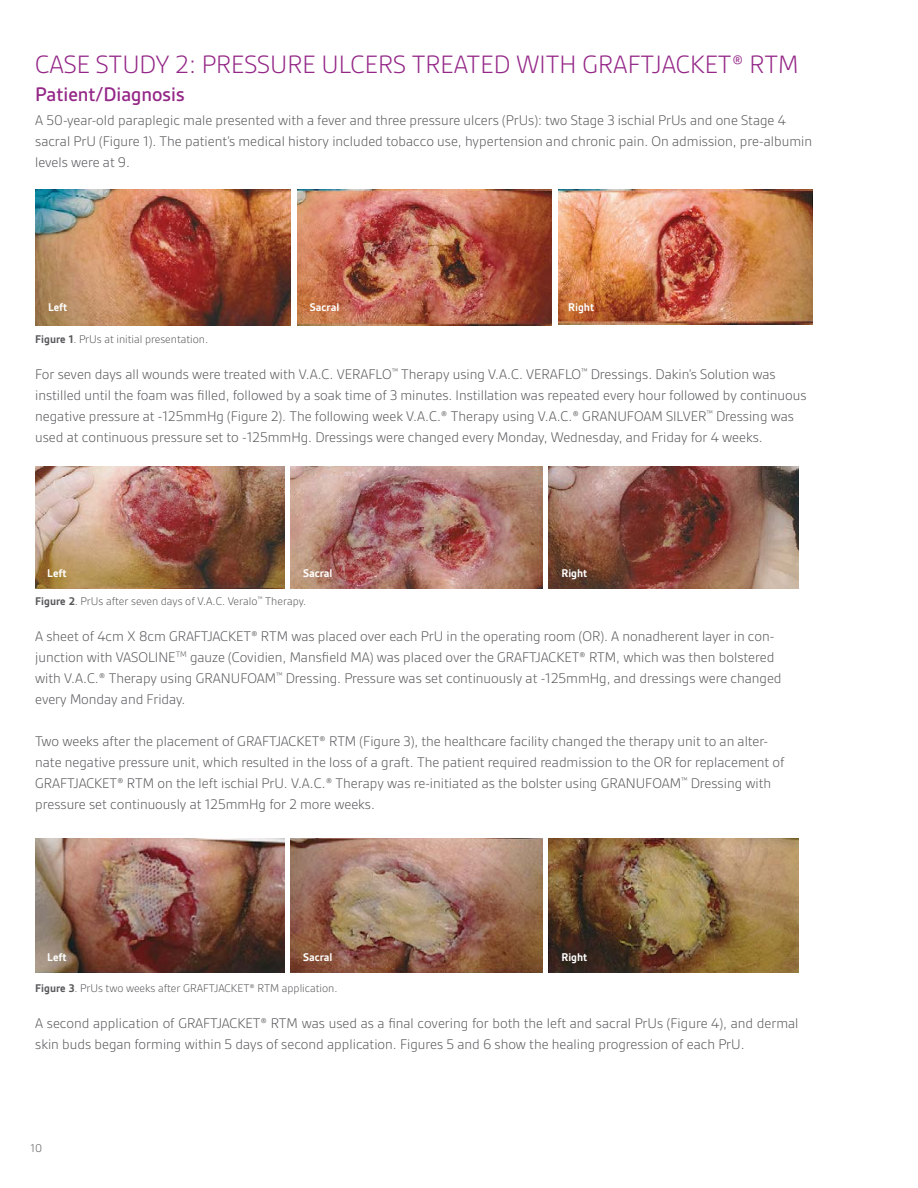
<style>
.page{position:relative;width:918px;height:1188px;background:#fff}
.page>*{position:absolute;margin:0;border:0;box-sizing:border-box;transform-origin:0 0}
.t1{font:300 27px "Gesta";color:#942787}
.t2{font:500 21px "Gesta";color:#942787}
.t3{font:300 15px/21px "Gesta";color:#58595b}
.t4{font:300 12px "Gesta";color:#58595b}
.t5{font:700 12px "Gesta";color:#fff}
.s1{font-weight:700}
</style>
<div class="page">
<img style="left:549px;top:466px;width:249px;height:123px">
<img style="left:36px;top:839px;width:249px;height:134px">
<img style="left:291px;top:839px;width:251px;height:134px">
<img style="left:549px;top:839px;width:249px;height:134px">
<img style="left:36px;top:466px;width:249px;height:123px">
<img style="left:291px;top:466px;width:251px;height:123px">
<img style="left:297px;top:190px;width:255px;height:135px">
<img style="left:558px;top:190px;width:255px;height:134px">
<img style="left:36px;top:190px;width:255px;height:135px">
<h1 class="t1" style="left:35px;top:49px;width:765px">CASE STUDY 2: PRESSURE ULCERS TREATED WITH GRAFTJACKET® RTM</h1>
<h2 class="t2" style="left:35px;top:82px;width:151px">Patient/Diagnosis</h2>
<p class="t3" style="left:35px;top:110px;width:778px">A 50-year-old paraplegic male presented with a fever and three pressure ulcers (PrUs): two Stage 3 ischial PrUs and one Stage 4 sacral PrU (Figure 1). The patient’s medical history included tobacco use, hypertension and chronic pain. On admission, pre-albumin levels were at 9.</p>
<p class="t5" style="left:48px;top:300px;width:21px">Left</p>
<p class="t5" style="left:310px;top:300px;width:31px">Sacral</p>
<p class="t5" style="left:568px;top:300px;width:28px">Right</p>
<p class="t4" style="left:35px;top:332px;width:172px"><span class="s1">Figure 1</span>. PrUs at initial presentation.</p>
<p class="t3" style="left:35px;top:363px;width:773px">For seven days all wounds were treated with V.A.C. VERAFLO<sup>™</sup> Therapy using V.A. C. VERAFLO<sup>™</sup> Dressings. Dakin’s Solution was instilled until the foam was filled, followed by a soak time of 3 minutes. Instillation was repeated every hour followed by continuous negative pressure at -125mmHg (Figure 2). The following week V.A.C. ® Therapy using V.A.C. ® GRANUFOAM SILVER<sup>™</sup> Dressing was used at continuous pressure set to -125mmHg. Dressings were changed every Monday, Wednesday, and Friday for 4 weeks.</p>
<p class="t5" style="left:47px;top:566px;width:21px">Left</p>
<p class="t5" style="left:303px;top:566px;width:31px">Sacral</p>
<p class="t5" style="left:561px;top:566px;width:28px">Right</p>
<p class="t4" style="left:35px;top:594px;width:270px"><span class="s1">Figure 2</span>. PrUs after seven days of V.A. C. Veralo<sup>™</sup> Therapy.</p>
<p class="t3" style="left:35px;top:625px;width:748px">A sheet of 4cm X 8cm GRAFTJACKET® RTM was placed over each PrU in the operating room (OR). A nonadherent layer in con&shy;junction with VASOLINE<sup>TM</sup> gauze (Covidien, Mansfield MA) was placed over the GRAFTJACKET® RTM, which was then bolstered with V.A.C. ® Therapy using GRANUFOAM<sup>™</sup> Dressing. Pressure was set continuously at -125mmHg, and dressings were changed every Monday and Friday.</p>
<p class="t3" style="left:35px;top:730px;width:751px">Two weeks after the placement of GRAFTJACKET® RTM (Figure 3), the healthcare facility changed the therapy unit to an alter&shy;nate negative pressure unit, which resulted in the loss of a graft. The patient required readmission to the OR for replacement of GRAFTJACKET® RTM on the left ischial PrU. V.A. C. ® Therapy was re-initiated as the bolster using GRANUFOAM<sup>™</sup> Dressing with pressure set continuously at 125mmHg for 2 more weeks.</p>
<p class="t5" style="left:47px;top:950px;width:21px">Left</p>
<p class="t5" style="left:303px;top:950px;width:31px">Sacral</p>
<p class="t5" style="left:561px;top:950px;width:28px">Right</p>
<p class="t4" style="left:35px;top:981px;width:301px"><span class="s1">Figure 3</span>. PrUs two weeks after GRAFTJACKET® RTM application.</p>
<p class="t3" style="left:35px;top:1012px;width:765px">A second application of GRAFTJACKET® RTM was used as a final covering for both the left and sacral PrUs (Figure 4), and dermal skin buds began forming within 5 days of second application. Figures 5 and 6 show the healing progression of each PrU.</p>
<p class="t4" style="left:30px;top:1142px;width:13px">10</p>
</div>
